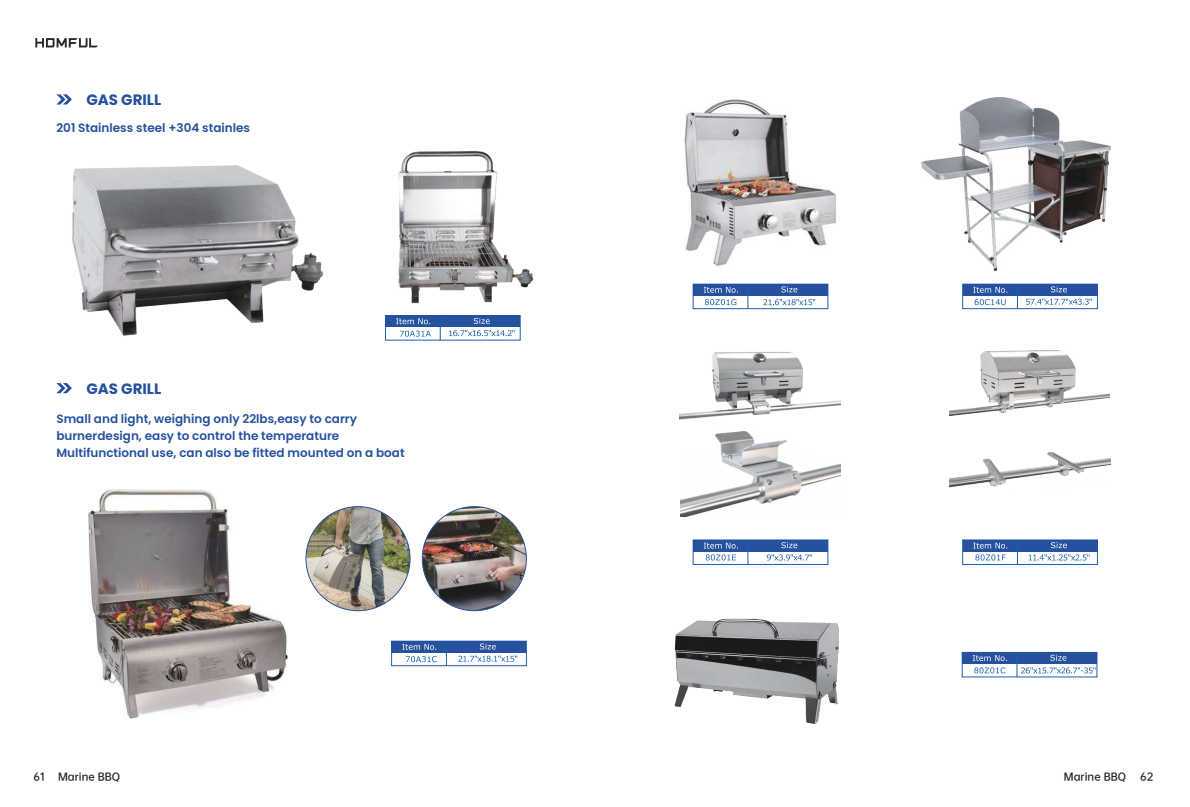
<style>
.page{position:relative;width:1190px;height:807px;background:#fff}
.page>*{position:absolute;margin:0;border:0;box-sizing:border-box;transform-origin:0 0}
.t1{font:700 15px "Poppins";color:#26519f}
.t2{font:600 12px/17px "Poppins";color:#26519f}
.t3{font:10px "OPPO Sans B";color:#2b2829}
</style>
<div class="page">
<svg style="left:35px;top:38px;width:63px;height:9px"></svg>
<svg style="left:56px;top:94px;width:16px;height:11px"></svg>
<svg style="left:56px;top:383px;width:16px;height:10px"></svg>
<svg style="left:400px;top:331px;width:31px;height:6px"></svg>
<div style="left:385px;top:315px;width:136px;height:25px;border:1px solid #1a5fac"></div>
<div style="left:385px;top:316px;width:135px;height:11px;background:#26519f"></div>
<svg style="left:440px;top:327px;width:1px;height:13px"></svg>
<svg style="left:396px;top:318px;width:34px;height:6px"></svg>
<svg style="left:474px;top:318px;width:16px;height:6px"></svg>
<svg style="left:449px;top:330px;width:66px;height:6px"></svg>
<img style="left:89px;top:490px;width:198px;height:228px">
<svg style="left:406px;top:656px;width:31px;height:6px"></svg>
<div style="left:391px;top:641px;width:136px;height:25px;border:1px solid #1a5fac"></div>
<div style="left:392px;top:641px;width:134px;height:12px;background:#26519f"></div>
<svg style="left:446px;top:642px;width:1px;height:24px"></svg>
<svg style="left:402px;top:644px;width:34px;height:6px"></svg>
<svg style="left:480px;top:643px;width:16px;height:7px"></svg>
<svg style="left:458px;top:656px;width:59px;height:6px"></svg>
<img style="left:306px;top:507px;width:104px;height:104px">
<img style="left:423px;top:507px;width:103px;height:104px">
<img style="left:685px;top:100px;width:151px;height:166px">
<img style="left:675px;top:619px;width:163px;height:105px">
<img style="left:680px;top:431px;width:160px;height:85px">
<img style="left:680px;top:352px;width:160px;height:68px">
<img style="left:950px;top:453px;width:160px;height:35px">
<img style="left:949px;top:350px;width:161px;height:66px">
<img style="left:922px;top:98px;width:188px;height:173px">
<div style="left:962px;top:652px;width:135px;height:12px;background:#26519f"></div>
<svg style="left:973px;top:655px;width:34px;height:6px"></svg>
<div style="left:693px;top:284px;width:135px;height:25px;border:1px solid #1a5fac"></div>
<div style="left:693px;top:284px;width:135px;height:12px;background:#26519f"></div>
<svg style="left:748px;top:296px;width:1px;height:13px"></svg>
<svg style="left:704px;top:287px;width:34px;height:6px"></svg>
<svg style="left:781px;top:286px;width:16px;height:6px"></svg>
<svg style="left:975px;top:299px;width:31px;height:6px"></svg>
<div style="left:962px;top:284px;width:136px;height:25px;border:1px solid #1a5fac"></div>
<div style="left:963px;top:284px;width:134px;height:12px;background:#26519f"></div>
<svg style="left:1017px;top:284px;width:1px;height:25px"></svg>
<svg style="left:973px;top:287px;width:34px;height:6px"></svg>
<svg style="left:1051px;top:286px;width:16px;height:6px"></svg>
<svg style="left:1026px;top:299px;width:66px;height:6px"></svg>
<div style="left:693px;top:540px;width:135px;height:25px;border:1px solid #1a5fac"></div>
<div style="left:693px;top:540px;width:135px;height:11px;background:#26519f"></div>
<svg style="left:748px;top:551px;width:1px;height:13px"></svg>
<svg style="left:781px;top:542px;width:16px;height:6px"></svg>
<svg style="left:767px;top:554px;width:45px;height:7px"></svg>
<div style="left:962px;top:540px;width:136px;height:25px;border:1px solid #1a5fac"></div>
<div style="left:963px;top:540px;width:134px;height:11px;background:#26519f"></div>
<svg style="left:1017px;top:540px;width:1px;height:24px"></svg>
<svg style="left:1051px;top:542px;width:16px;height:6px"></svg>
<svg style="left:1029px;top:554px;width:61px;height:7px"></svg>
<svg style="left:763px;top:299px;width:52px;height:6px"></svg>
<svg style="left:705px;top:299px;width:31px;height:6px"></svg>
<svg style="left:1017px;top:654px;width:79px;height:23px"></svg>
<svg style="left:974px;top:667px;width:31px;height:6px"></svg>
<svg style="left:704px;top:543px;width:34px;height:17px"></svg>
<svg style="left:973px;top:543px;width:34px;height:17px"></svg>
<img style="left:398px;top:151px;width:136px;height:153px">
<img style="left:72px;top:165px;width:252px;height:171px">
<p class="t1" style="left:86px;top:91px;width:76px">GAS GRILL</p>
<p class="t2" style="left:56px;top:120px;width:195px">201 Stainless steel +304 stainles</p>
<p class="t1" style="left:86px;top:379px;width:76px">GAS GRILL</p>
<p class="t2" style="left:56px;top:411px;width:350px">Small and light, weighing only 22lbs,easy to carry burnerdesign, easy to control the temperature<br>Multifunctional use, can also be fitted mounted on a boat</p>
<p class="t3" style="left:34px;top:772px;width:13px">61</p>
<p class="t3" style="left:58px;top:772px;width:64px">Marine BBQ</p>
<p class="t3" style="left:1064px;top:772px;width:64px">Marine BBQ</p>
<p class="t3" style="left:1140px;top:772px;width:15px">62</p>
</div>
